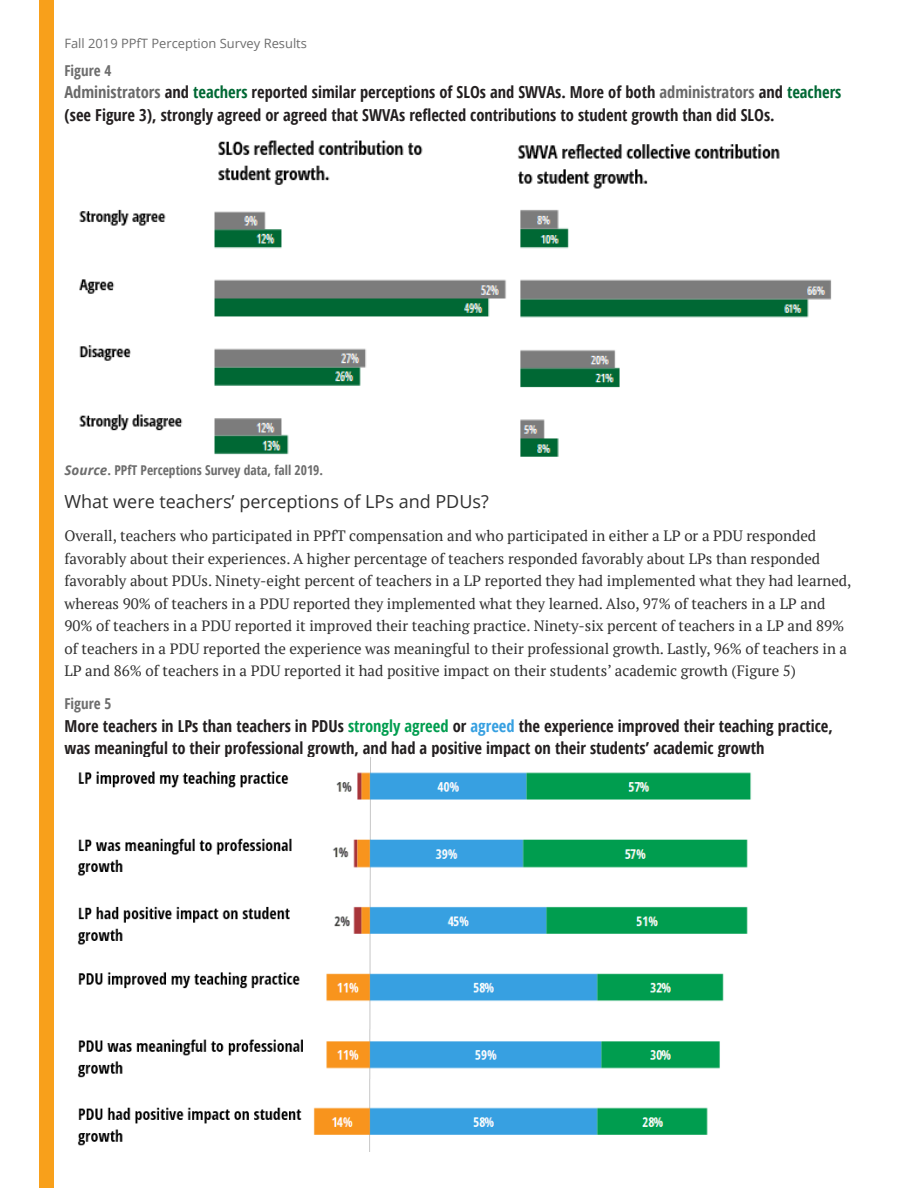
<style>
.page{position:relative;width:918px;height:1188px;background:#fff}
.page>*{position:absolute;margin:0;border:0;box-sizing:border-box;transform-origin:0 0}
.Third_Title{font:18px "Open Sans";color:#303030}
.Figure_Title{font:700 condensed 16.5px/22.5px "Open Sans";color:#231f20}
.Third_Title-2{font:15px/22.5px "PT Serif";color:#303030}
.Page_number{font:700 condensed 15px "Open Sans";color:#6d6d6d}
.Figure_Title-2{font:700 condensed 15px "Open Sans";color:#6d6d6d}
.Figure_Source{font:700 condensed 13.5px "Open Sans";color:#6d6d6d}
.t1{font:12.9px "Open Sans";color:#6d6d6d}
.s1{color:#696969}
.s2{color:#006834}
.s3{font-style:italic;font-stretch:normal}
.s4{color:#009d4f}
.s5{color:#37a0e1}
</style>
<div class="page">
<img style="left:79px;top:140px;width:753px;height:317px">
<img style="left:78px;top:758px;width:674px;height:394px">
<div style="left:40px;top:0;width:14px;height:1188px;background:#f8a01b"></div>
<p class="t1" style="left:64px;top:35px;width:244px">Fall 2019 PPfT Perception Survey Results</p>
<p class="Page_number" style="left:64px;top:60px;width:48px">Figure 4</p>
<h5 class="Figure_Title" style="left:64px;top:81px;width:778px"><span class="s1">Administrators</span> and <span class="s2">teachers</span> reported similar perceptions of SLOs and SWVAs. More of both <span class="s1">administrators</span> and <span class="s2">teachers </span>(see Figure 3), strongly agreed or agreed that SWVAs reflected contributions to student growth than did SLOs.</h5>
<p class="Figure_Source" style="left:64px;top:461px;width:260px"><span class="s3">Source</span>. PPfT Perceptions Survey data, fall 2019.</p>
<h3 class="Third_Title" style="left:64px;top:489px;width:426px">What were teachers’ perceptions of LPs and PDUs?</h3>
<h3 class="Third_Title-2" style="left:64px;top:525px;width:789px">Overall, teachers who participated in PPfT compensation and who participated in either a LP or a PDU responded favorably about their experiences. A higher percentage of teachers responded favorably about LPs than responded favorably about PDUs. Ninety-eight percent of teachers in a LP reported they had implemented what they had learned, whereas 90% of teachers in a PDU reported they implemented what they learned. Also, 97% of teachers in a LP and 90% of teachers in a PDU reported it improved their teaching practice. Ninety-six percent of teachers in a LP and 89% of teachers in a PDU reported the experience was meaningful to their professional growth. Lastly, 96% of teachers in a LP and 86% of teachers in a PDU reported it had positive impact on their students’ academic growth (Figure 5)</h3>
<h5 class="Figure_Title-2" style="left:64px;top:693px;width:48px">Figure 5</h5>
<h5 class="Figure_Title" style="left:64px;top:714px;width:770px">More teachers in LPs than teachers in PDUs <span class="s4">strongly agreed</span> or <span class="s5">agreed</span> the experience improved their teaching practice, was meaningful to their professional growth, and had a positive impact on their students’ academic growth</h5>
</div>
